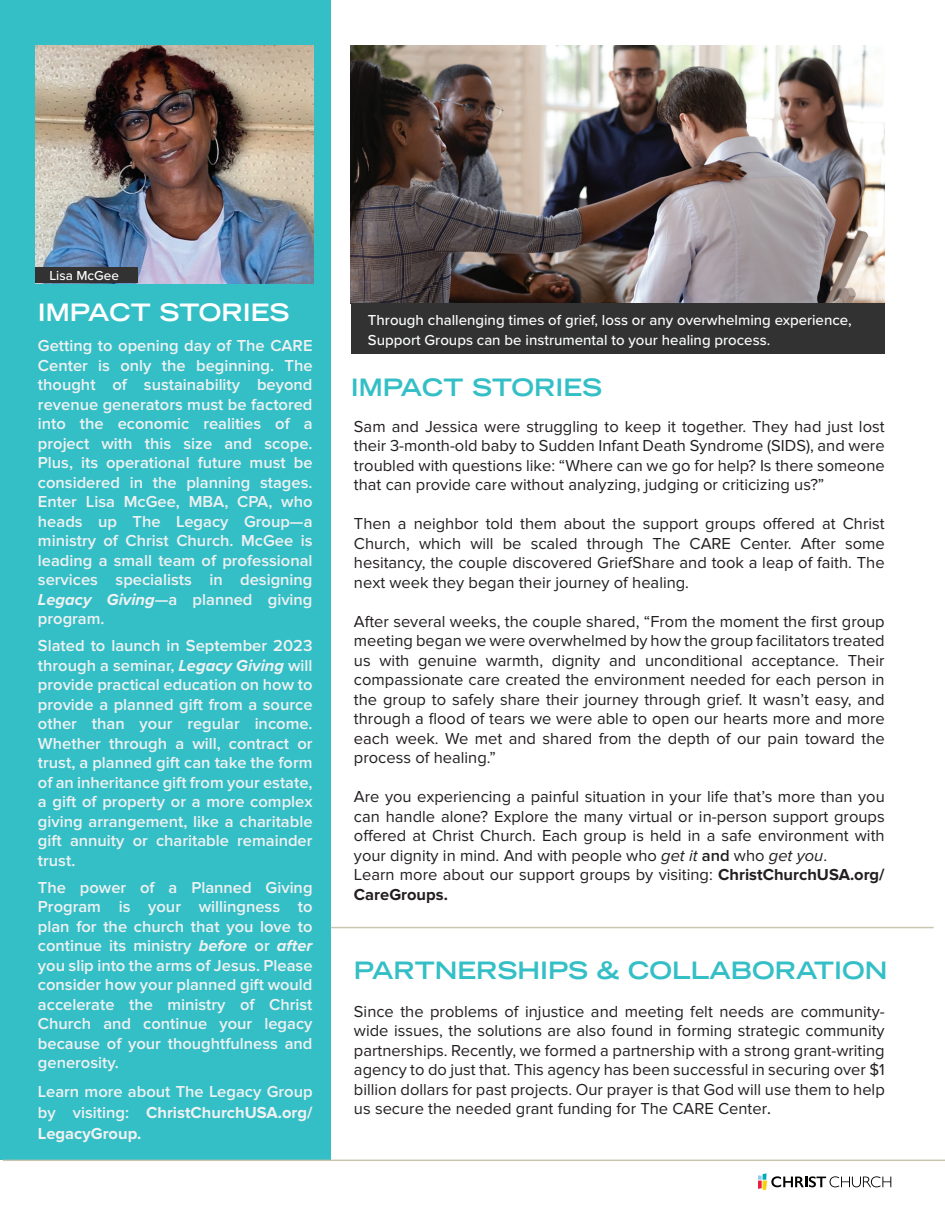
<style>
.page{position:relative;width:945px;height:1215px;background:#fff}
.page>*{position:absolute;margin:0;border:0;box-sizing:border-box;transform-origin:0 0}
.t1{font:700 expanded 24px "Trade Gothic LH";color:#34bfc6}
.t2{font:700 expanded 24px "Trade Gothic LH";color:#fff}
.t3{font:16.5px/19.5px "Proxima Nova";color:#231f20;text-align:justify}
.t4{font:600 16.5px/19.5px "Proxima Nova";color:#f0f1f2;text-align:justify}
.t5{font:500 15px/19.5px "Proxima Nova";color:#fcfefe}
.t6{font:500 13.5px "Proxima Nova";color:#fff}
.s1{font-weight:700;font-style:italic}
.s2{font-weight:700}
.s3{font-style:italic}
.s4{font-weight:600}
.s5{font-weight:500}
</style>
<div class="page">
<div style="left:0;top:0;width:331px;height:1160px;background:#34bfc6"></div>
<img style="left:351px;top:45px;width:534px;height:258px">
<div style="left:351px;top:303px;width:534px;height:51px;background:#333233"></div>
<img style="left:36px;top:45px;width:278px;height:238px">
<div style="left:36px;top:267px;width:102px;height:16px;background:#333233"></div>
<hr style="left:3px;top:1160px;width:942px;height:1px;background:#bfbba5">
<hr style="left:331px;top:927px;width:603px;height:1px;background:#bfbba5">
<svg style="left:758px;top:1173px;width:133px;height:17px"></svg>
<p class="t6" style="left:49px;top:265px;width:71px">Lisa McGee</p>
<h1 class="t2" style="left:38px;top:296px;width:253px">IMPACT STORIES</h1>
<p class="t4" style="left:38px;top:336px;width:276px">Getting to opening day of The CARE Center is only the beginning. The thought of sustainability beyond revenue generators must be factored into the economic realities of a project with this size and scope.<br>Plus, its operational future must be considered in the planning stages.<br>Enter Lisa McGee, MBA, CPA, who heads up The Legacy Group—a ministry of Christ Church. McGee is leading a small team of professional services specialists in designing <span class="s1">Legacy Giving</span>—a planned giving program.</p>
<p class="t4" style="left:38px;top:636px;width:276px">Slated to launch in September 2023 through a seminar, <span class="s1">Legacy Giving</span> will provide practical education on how to provide a planned gift from a source other than your regular income.<br>Whether through a will, contract or trust, a planned gift can take the form of an inheritance gift from your estate, a gift of property or a more complex giving arrangement, like a charitable gift annuity or charitable remainder trust.</p>
<p class="t4" style="left:38px;top:878px;width:276px">The power of a Planned Giving Program is your willingness to plan for the church that you love to continue its ministry <span class="s1">before</span> or <span class="s1">after </span>you slip into the arms of Jesus. Please consider how your planned gift would accelerate the ministry of Christ Church and continue your legacy because of your thoughtfulness and generosity.</p>
<p class="t4" style="left:38px;top:1081px;width:276px;line-height:21px">Learn more about The Legacy Group by visiting: <span class="s2">ChristChurchUSA.org/ LegacyGroup.</span></p>
<p class="t5" style="left:368px;top:310px;width:485px">Through challenging times of grief, loss or any overwhelming experience,<br>Support Groups can be instrumental to your healing process.</p>
<h1 class="t1" style="left:351px;top:371px;width:253px">IMPACT STORIES</h1>
<p class="t3" style="left:354px;top:417px;width:532px">Sam and Jessica were struggling to keep it together. They had just lost their 3-month-old baby to Sudden Infant Death Syndrome (SIDS), and were troubled with questions like: “Where can we go for help? Is there someone that can provide care without analyzing, judging or criticizing us?”</p>
<p class="t3" style="left:354px;top:514px;width:532px">Then a neighbor told them about the support groups offered at Christ Church, which will be scaled through The CARE Center. After some hesitancy, the couple discovered GriefShare and took a leap of faith. The next week they began their journey of healing.</p>
<p class="t3" style="left:354px;top:612px;width:532px">After several weeks, the couple shared, “From the moment the first group meeting began we were overwhelmed by how the group facilitators treated us with genuine warmth, dignity and unconditional acceptance. Their compassionate care created the environment needed for each person in the group to safely share their journey through grief. It wasn’t easy, and through a flood of tears we were able to open our hearts more and more each week. We met and shared from the depth of our pain toward the process of healing.”</p>
<p class="t3" style="left:354px;top:787px;width:532px;text-align:left">Are you experiencing a painful situation in your life that’s more than you can handle alone? Explore the many virtual or in-person support groups offered at Christ Church. Each group is held in a safe environment with your dignity in mind. And with people who <span class="s3">get it</span> <span class="s4">and</span> who <span class="s3">get you</span>.<br>Learn more about our support groups by visiting: <span class="s2">ChristChurchUSA.org/ CareGroups.</span></p>
<h1 class="t1" style="left:354px;top:954px;width:535px">PARTNERSHIPS &amp; COLLABORATION</h1>
<p class="t3" style="left:354px;top:1002px;width:532px">Since the problems of injustice and meeting felt needs are community&shy;wide issues, the solutions are also found in forming strategic community partnerships. Recently, we formed a partnership with a strong grant-writing agency to do just that. This agency has been successful in securing over $1 billion dollars for past projects. Our prayer is that God will use them to help us secure the needed grant funding for The CARE Center<span class="s5">.</span></p>
</div>
